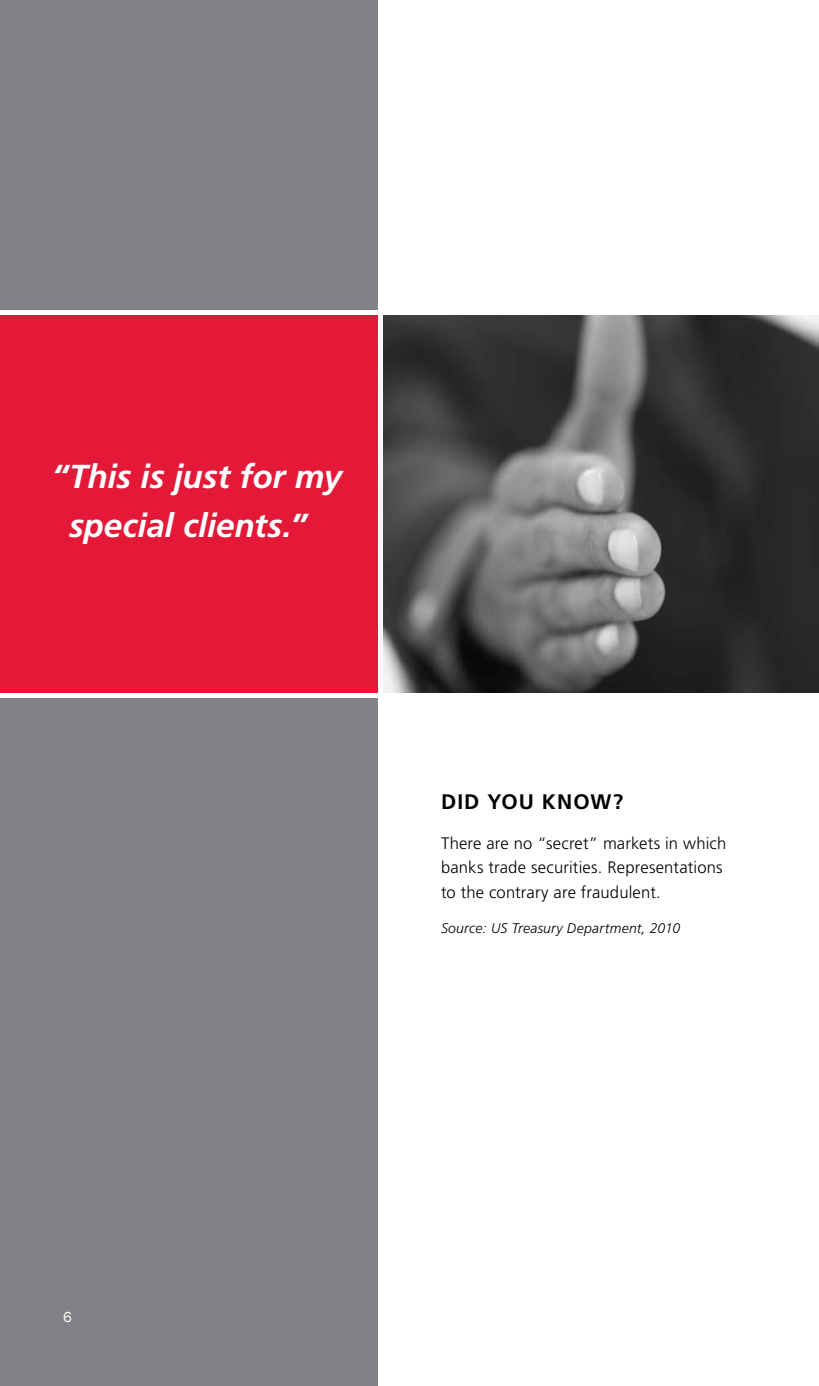
<style>
.page{position:relative;width:819px;height:1386px;background:#fff}
.page>*{position:absolute;margin:0;border:0;box-sizing:border-box;transform-origin:0 0}
.t1{font:italic 700 33.25px/49px "Frutiger";letter-spacing:-.005em;color:#fff;text-align:center}
.t2{font:700 21px "Frutiger";color:#000}
.t3{font:300 16.62px/24.5px "Frutiger";letter-spacing:.01em;color:#000}
.t4{font:14.88px "Franklin Gothic";color:#fff}
.t5{font:italic 300 14px "Frutiger";letter-spacing:.015em;color:#000}
</style>
<div class="page">
<div style="left:0;top:315px;width:378px;height:378px;background:#e31937"></div>
<div style="left:0;top:698px;width:378px;height:688px;background:#808285"></div>
<div style="left:0;top:0;width:378px;height:310px;background:#808285"></div>
<img style="left:383px;top:315px;width:436px;height:378px">
<h1 class="t1" style="left:52px;top:452px;width:292px">“This is just for my special clients.”</h1>
<p class="t2" style="left:441px;top:789px;width:13px">DID</p>
<p class="t2" style="left:487px;top:789px;width:138px">YOU KNOW?</p>
<p class="t3" style="left:441px;top:831px;width:287px">There are no “secret” markets in which banks trade securities. Representations to the contrary are fraudulent.</p>
<p class="t5" style="left:441px;top:920px;width:241px">Source: US Treasury Department, 2010</p>
<p class="t4" style="left:63px;top:1308px;width:10px">6</p>
</div>
